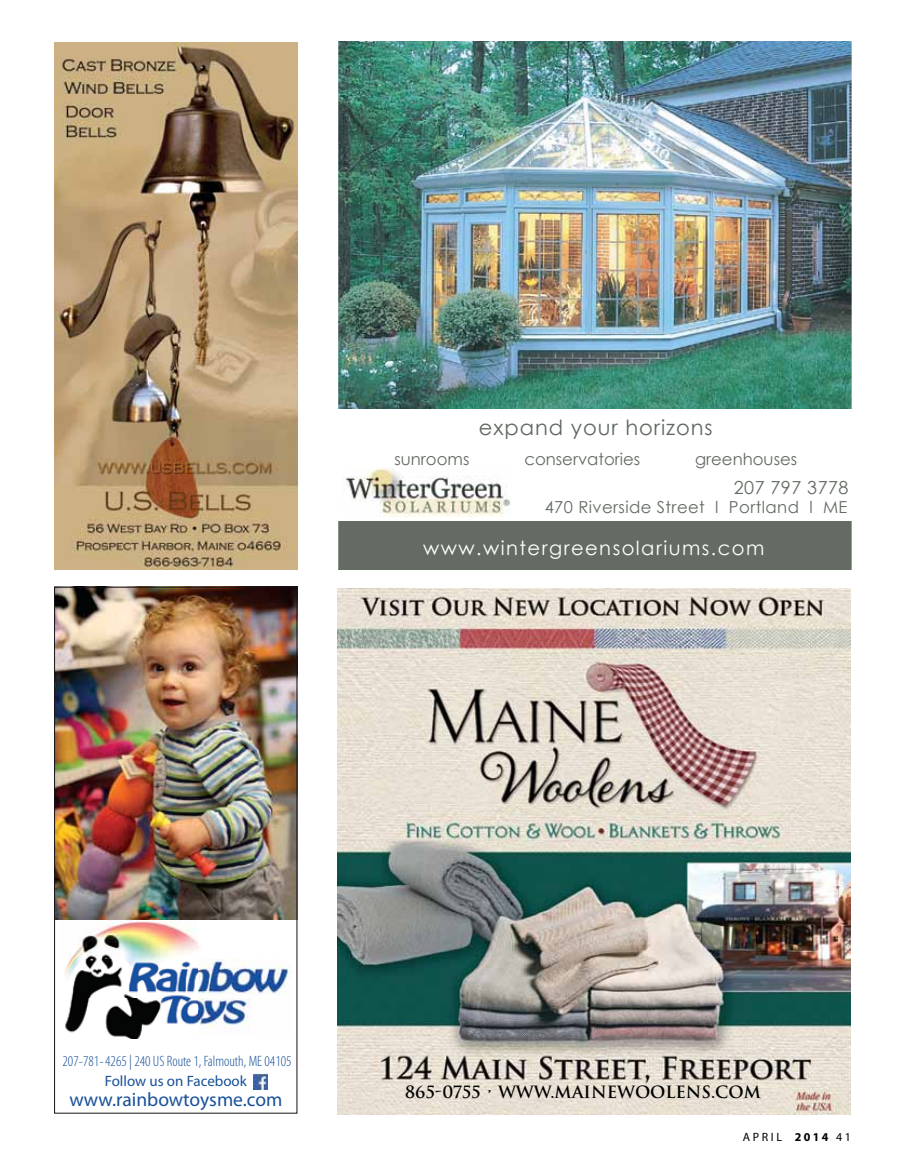
<style>
.page{position:relative;width:905px;height:1175px;background:#fff}
.page>*{position:absolute;margin:0;border:0;box-sizing:border-box;transform-origin:0 0}
.t1{font:21px "Century Gothic";letter-spacing:.045em;color:#5f6760}
.t2{font:19.5px "Century Gothic";letter-spacing:.075em;color:#fff}
.t3{font:19.5px "Myriad Pro";color:#195199}
.t4{font:18px "Century Gothic";letter-spacing:.025em;color:#636b63}
.t5{font:16.5px "Century Gothic";color:#636b63}
.t6{font:16.5px "Century Gothic";letter-spacing:.025em;color:#636b63}
.t7{font:700 16.5px "Trajan";color:#000}
.t8{font:300 condensed 15px "Myriad Pro";color:#195199}
.t9{font:15px "Myriad Pro";color:#195199}
.t10{font:12px "Myriad Pro";letter-spacing:.22em;color:#000}
.s1{font-weight:400}
.s2{font-weight:700}
</style>
<div class="page">
<img style="left:54px;top:43px;width:243px;height:526px">
<img style="left:338px;top:588px;width:512px;height:526px">
<img style="left:56px;top:589px;width:239px;height:330px">
<img style="left:64px;top:920px;width:227px;height:118px">
<img style="left:253px;top:1073px;width:15px;height:16px">
<div style="left:54px;top:587px;width:243px;height:526px;border:1px solid #141217"></div>
<img style="left:338px;top:41px;width:513px;height:368px">
<div style="left:338px;top:520px;width:521px;height:49px;background:#636b63"></div>
<img style="left:343px;top:467px;width:167px;height:49px">
<svg style="left:851px;top:41px;width:8px;height:528px"></svg>
<h1 class="t1" style="left:479px;top:413px;width:235px">expand your horizons</h1>
<p class="t5" style="left:394px;top:447px;width:76px">sunrooms</p>
<p class="t5" style="left:524px;top:447px;width:117px">conservatories</p>
<p class="t5" style="left:695px;top:447px;width:104px">greenhouses</p>
<p class="t4" style="left:733px;top:475px;width:116px">207 797 3778</p>
<p class="t6" style="left:544px;top:496px;width:304px">470 Riverside Street l Portland l ME</p>
<h2 class="t2" style="left:423px;top:534px;width:343px">www.wintergreensolariums.com</h2>
<p class="t8" style="left:63px;top:1052px;width:230px">207-781-4265 | 240 US Route 1, Falmouth, ME 04105</p>
<p class="t9" style="left:105px;top:1072px;width:144px">Follow us on Facebook</p>
<h2 class="t3" style="left:69px;top:1087px;width:214px">www.rainbowtoysme.com</h2>
<p class="t7" style="left:405px;top:1081px;width:357px">865-0755 <span class="s1">•</span> WWW.MAINEWOOLENS.COM</p>
<p class="t10" style="left:742px;top:1129px;width:110px">April <span class="s2">2014</span> 41</p>
</div>
